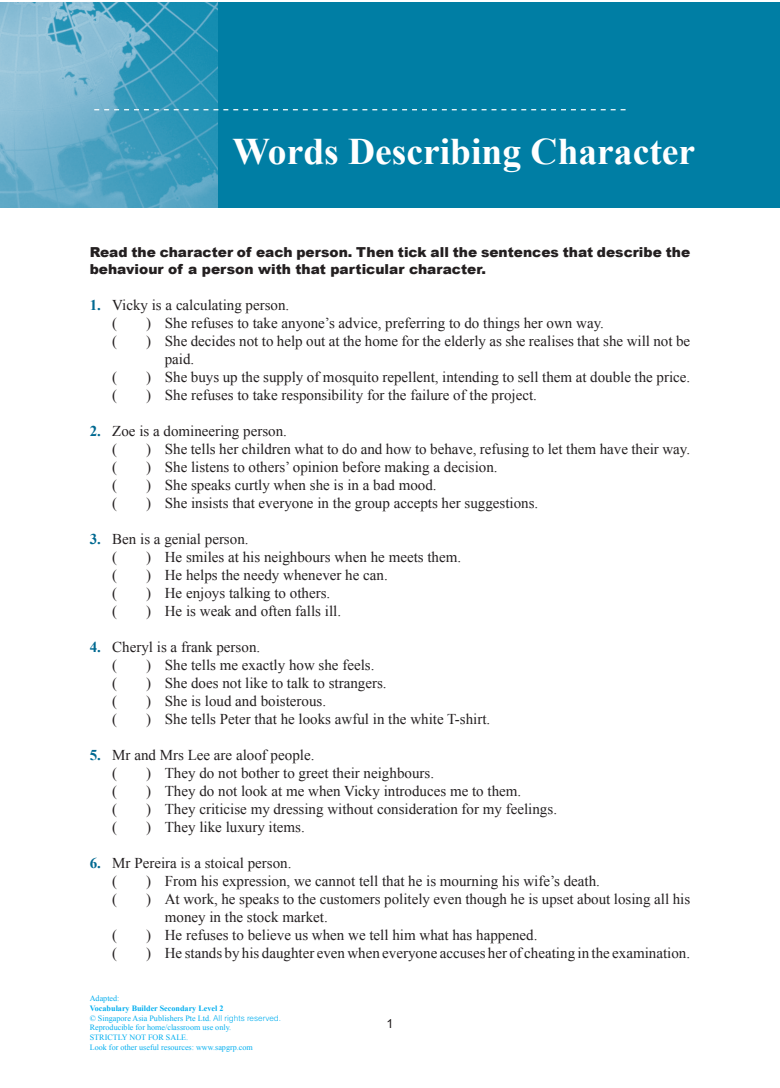
<style>
.page{position:relative;width:780px;height:1088px;background:#fff}
.page>*{position:absolute;margin:0;border:0;box-sizing:border-box;transform-origin:0 0}
.Text{font:700 37.5px "Times New Roman";color:#fff}
.Text-2{font:15px/18px "Times New Roman";color:#231f20}
.Text-3{font:900 13.75px/16.5px "Arial";color:#231f20}
.t1{font:12.5px "Arial";color:#231f20}
.t2{font:8.12px/9.8px "Times New Roman";color:#00aeef}
.s1{font-weight:700;color:#006991}
.s2{font-weight:700}
.s3{font-family:"Helvetica";font-weight:300}
</style>
<div class="page">
<div style="left:214px;top:2px;width:566px;height:206px;background:#007ea4"></div>
<img style="left:0;top:2px;width:217px;height:206px">
<svg style="left:94px;top:109px;width:531px;height:1px"></svg>
<p class="Text" style="left:232px;top:126px;width:464px">Words Describing Character</p>
<p class="Text-3" style="left:90px;top:244px;width:602px">Read the character of each person. Then tick all the sentences that describe the behaviour of a person with that particular character.</p>
<p class="Text-2" style="left:90px;top:295px;width:201px"><span class="s1">1.</span> Vicky is a calculating person.</p>
<p class="Text-2" style="left:112px;top:313px;width:6px">(</p>
<p class="Text-2" style="left:146px;top:313px;width:459px">) She refuses to take anyone’s advice, preferring to do things her own way.</p>
<p class="Text-2" style="left:112px;top:331px;width:6px">(</p>
<p class="Text-2" style="left:165px;top:331px;width:527px;text-indent:-19px">) She decides not to help out at the home for the elderly as she realises that she will not be paid.</p>
<p class="Text-2" style="left:112px;top:367px;width:6px">(</p>
<p class="Text-2" style="left:146px;top:367px;width:545px">) She buys up the supply of mosquito repellent, intending to sell them at double the price.</p>
<p class="Text-2" style="left:112px;top:385px;width:6px">(</p>
<p class="Text-2" style="left:146px;top:385px;width:392px">) She refuses to take responsibility for the failure of the project.</p>
<p class="Text-2" style="left:90px;top:421px;width:199px"><span class="s1">2.</span> Zoe is a domineering person.</p>
<p class="Text-2" style="left:112px;top:439px;width:6px">(</p>
<p class="Text-2" style="left:146px;top:439px;width:545px">) She tells her children what to do and how to behave, refusing to let them have their way.</p>
<p class="Text-2" style="left:112px;top:457px;width:6px">(</p>
<p class="Text-2" style="left:146px;top:457px;width:353px">) She listens to others’ opinion before making a decision.</p>
<p class="Text-2" style="left:112px;top:475px;width:6px">(</p>
<p class="Text-2" style="left:146px;top:475px;width:292px">) She speaks curtly when she is in a bad mood.</p>
<p class="Text-2" style="left:112px;top:493px;width:6px">(</p>
<p class="Text-2" style="left:146px;top:493px;width:394px">) She insists that everyone in the group accepts her suggestions.</p>
<p class="Text-2" style="left:90px;top:529px;width:160px"><span class="s1">3.</span> Ben is a genial person.</p>
<p class="Text-2" style="left:112px;top:547px;width:6px">(</p>
<p class="Text-2" style="left:146px;top:547px;width:316px">) He smiles at his neighbours when he meets them.</p>
<p class="Text-2" style="left:112px;top:565px;width:6px">(</p>
<p class="Text-2" style="left:146px;top:565px;width:243px">) He helps the needy whenever he can.</p>
<p class="Text-2" style="left:112px;top:583px;width:6px">(</p>
<p class="Text-2" style="left:146px;top:583px;width:186px">) He enjoys talking to others.</p>
<p class="Text-2" style="left:112px;top:601px;width:6px">(</p>
<p class="Text-2" style="left:146px;top:601px;width:196px">) He is weak and often falls ill.</p>
<p class="Text-2" style="left:90px;top:637px;width:172px"><span class="s1">4.</span> Cheryl is a frank person.</p>
<p class="Text-2" style="left:112px;top:655px;width:6px">(</p>
<p class="Text-2" style="left:146px;top:655px;width:230px">) She tells me exactly how she feels.</p>
<p class="Text-2" style="left:112px;top:673px;width:6px">(</p>
<p class="Text-2" style="left:146px;top:673px;width:242px">) She does not like to talk to strangers.</p>
<p class="Text-2" style="left:112px;top:691px;width:6px">(</p>
<p class="Text-2" style="left:146px;top:691px;width:181px">) She is loud and boisterous.</p>
<p class="Text-2" style="left:112px;top:709px;width:6px">(</p>
<p class="Text-2" style="left:146px;top:709px;width:346px">) She tells Peter that he looks awful in the white T-shirt.</p>
<p class="Text-2" style="left:90px;top:745px;width:226px"><span class="s1">5.</span> Mr and Mrs Lee are aloof people.</p>
<p class="Text-2" style="left:112px;top:763px;width:6px">(</p>
<p class="Text-2" style="left:146px;top:763px;width:289px">) They do not bother to greet their neighbours.</p>
<p class="Text-2" style="left:112px;top:781px;width:6px">(</p>
<p class="Text-2" style="left:146px;top:781px;width:377px">) They do not look at me when Vicky introduces me to them.</p>
<p class="Text-2" style="left:112px;top:799px;width:6px">(</p>
<p class="Text-2" style="left:146px;top:799px;width:412px">) They criticise my dressing without consideration for my feelings.</p>
<p class="Text-2" style="left:112px;top:817px;width:6px">(</p>
<p class="Text-2" style="left:146px;top:817px;width:160px">) They like luxury items.</p>
<p class="Text-2" style="left:90px;top:853px;width:203px"><span class="s1">6.</span> Mr Pereira is a stoical person.</p>
<p class="Text-2" style="left:112px;top:871px;width:6px">(</p>
<p class="Text-2" style="left:146px;top:871px;width:455px">) From his expression, we cannot tell that he is mourning his wife’s death.</p>
<p class="Text-2" style="left:112px;top:889px;width:6px">(</p>
<p class="Text-2" style="left:165px;top:889px;width:527px;text-indent:-19px">) At work, he speaks to the customers politely even though he is upset about losing all his money in the stock market.</p>
<p class="Text-2" style="left:112px;top:925px;width:6px">(</p>
<p class="Text-2" style="left:146px;top:925px;width:393px">) He refuses to believe us when we tell him what has happened.</p>
<p class="Text-2" style="left:112px;top:943px;width:6px">(</p>
<p class="Text-2" style="left:146px;top:943px;width:545px">) He stands by his daughter even when everyone accuses her of cheating in the examination.</p>
<p class="t2" style="left:90px;top:993px;width:31px">Adapted:</p>
<p class="t2" style="left:90px;top:1003px;width:193px"><span class="s2">Vocabulary Builder Secondary Level 2<br></span>© Singapore Asia Publishers Pte Ltd. <span class="s3">All rights reserved.<br></span>Reproducible for home/classroom use only.<br>STRICTLY NOT FOR SALE.<br>Look for other useful resources: www.sapgrp.com</p>
<p class="t1" style="left:386px;top:1016px;width:8px">1</p>
</div>
